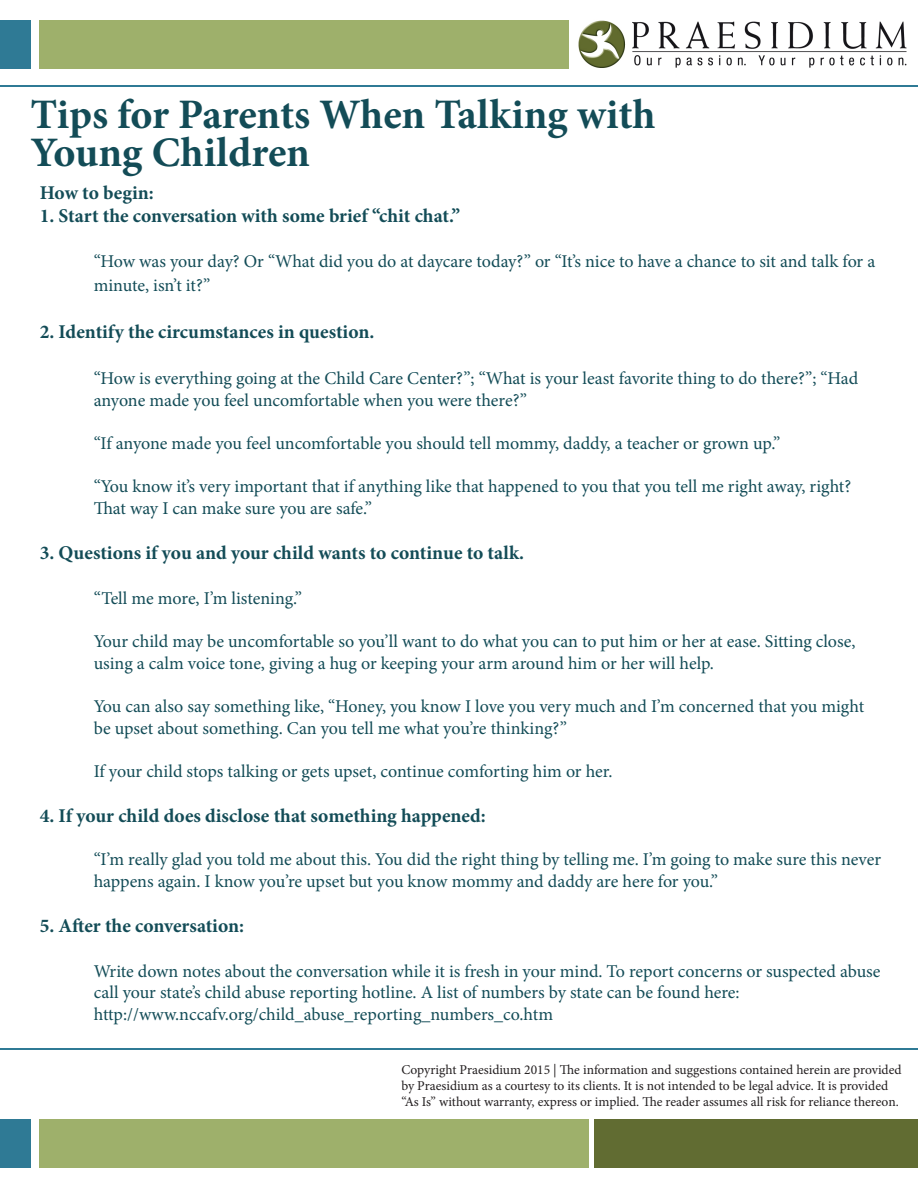
<style>
.page{position:relative;width:918px;height:1188px;background:#fff}
.page>*{position:absolute;margin:0;border:0;box-sizing:border-box;transform-origin:0 0}
.t1{font:700 42px/37.5px "Minion Pro";letter-spacing:-.005em;color:#134c57}
.t2{font:700 19.5px "Minion Pro";color:#134c57}
.t3{font:18px/21.6px "Minion Pro";letter-spacing:-.005em;color:#134c57}
.t4{font:13.5px/16.2px "Minion Pro";color:#231f20}
</style>
<div class="page">
<div style="left:0;top:20px;width:31px;height:49px;background:#2f7a95"></div>
<div style="left:40px;top:20px;width:529px;height:49px;background:#9eb06b"></div>
<img style="left:578px;top:20px;width:329px;height:48px">
<hr style="left:0;top:85px;width:918px;height:2px;background:#2f7a95">
<div style="left:0;top:1119px;width:31px;height:49px;background:#2f7a95"></div>
<div style="left:40px;top:1119px;width:549px;height:49px;background:#9eb06b"></div>
<div style="left:594px;top:1119px;width:324px;height:49px;background:#616c32"></div>
<hr style="left:1px;top:1048px;width:917px;height:2px;background:#2f7a95">
<h1 class="t1" style="left:31px;top:96px;width:627px">Tips for Parents When Talking with<br>Young Children</h1>
<p class="t2" style="left:40px;top:179px;width:116px">How to begin:</p>
<p class="t2" style="left:40px;top:202px;width:422px">1. Start the conversation with some brief “chit chat.”</p>
<p class="t3" style="left:94px;top:250px;width:783px;line-height:23.4px">“How was your day? Or “What did you do at daycare today?” or “It’s nice to have a chance to sit and talk for a minute, isn’t it?”</p>
<p class="t2" style="left:40px;top:318px;width:336px">2. Identify the circumstances in question.</p>
<p class="t3" style="left:94px;top:368px;width:766px">“How is everything going at the Child Care Center?”; “What is your least favorite thing to do there?”; “Had anyone made you feel uncomfortable when you were there?”</p>
<p class="t3" style="left:94px;top:433px;width:688px">“If anyone made you feel uncomfortable you should tell mommy, daddy, a teacher or grown up.”</p>
<p class="t3" style="left:94px;top:476px;width:759px">“You know it’s very important that if anything like that happened to you that you tell me right away, right?<br>That way I can make sure you are safe.”</p>
<p class="t2" style="left:40px;top:539px;width:486px">3. Questions if you and your child wants to continue to talk.</p>
<p class="t3" style="left:94px;top:588px;width:210px">“Tell me more, I’m listening.”</p>
<p class="t3" style="left:94px;top:631px;width:763px">Your child may be uncomfortable so you’ll want to do what you can to put him or her at ease. Sitting close, using a calm voice tone, giving a hug or keeping your arm around him or her will help.</p>
<p class="t3" style="left:94px;top:696px;width:772px">You can also say something like, “Honey, you know I love you very much and I’m concerned that you might be upset about something. Can you tell me what you’re thinking?”</p>
<p class="t3" style="left:94px;top:760px;width:520px">If your child stops talking or gets upset, continue comforting him or her.</p>
<p class="t2" style="left:40px;top:802px;width:448px">4. If your child does disclose that something happened:</p>
<p class="t3" style="left:94px;top:849px;width:789px">“I’m really glad you told me about this. You did the right thing by telling me. I’m going to make sure this never happens again. I know you’re upset but you know mommy and daddy are here for you.”</p>
<p class="t2" style="left:40px;top:912px;width:206px">5. After the conversation:</p>
<p class="t3" style="left:94px;top:960px;width:788px">Write down notes about the conversation while it is fresh in your mind. To report concerns or suspected abuse call your state’s child abuse reporting hotline. A list of numbers by state can be found here: http://www.nccafv.org/child_abuse_reporting_numbers_co.htm</p>
<p class="t4" style="left:401px;top:1062px;width:502px">Copyright Praesidium 2015 | The information and suggestions contained herein are provided by Praesidium as a courtesy to its clients. It is not intended to be legal advice. It is provided “As Is” without warranty, express or implied. The reader assumes all risk for reliance thereon.</p>
</div>
